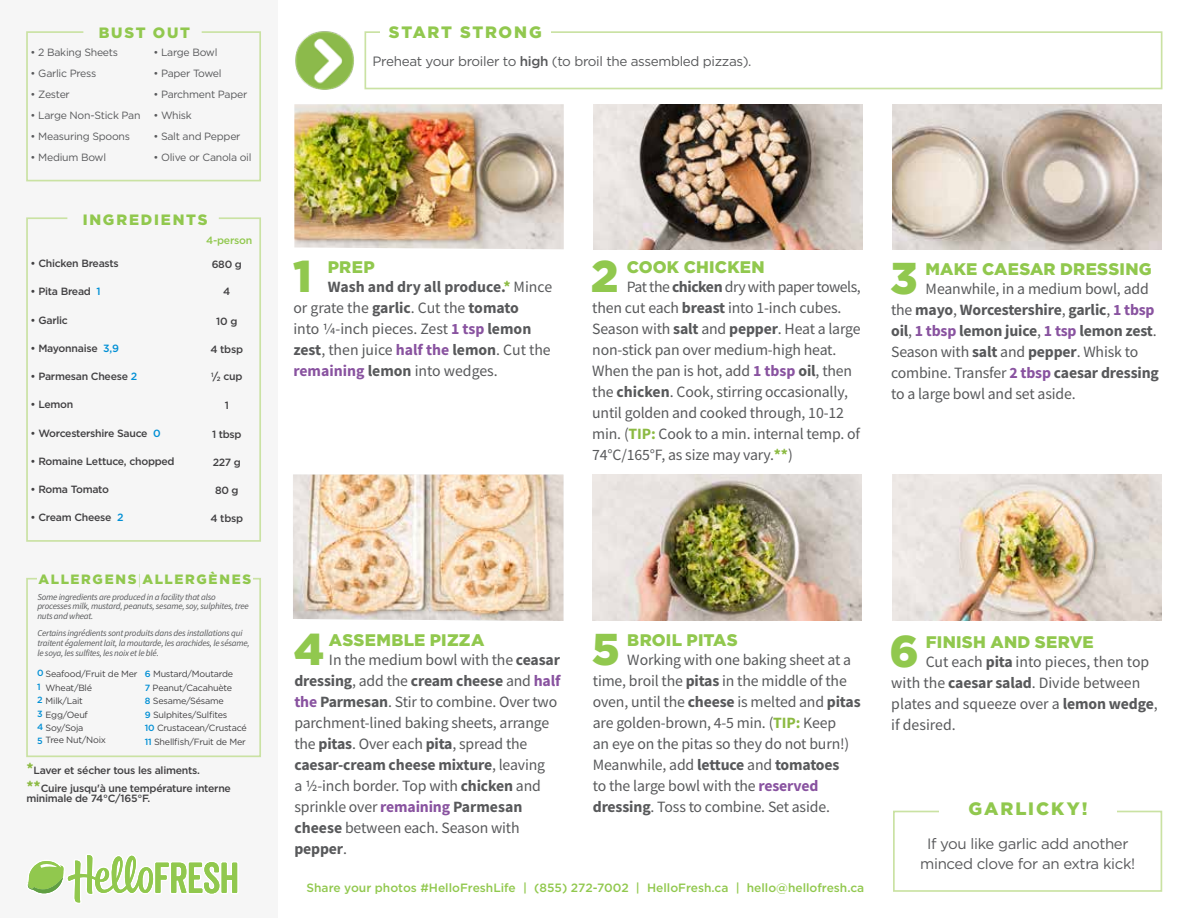
<style>
.page{position:relative;width:1188px;height:918px;background:#fff}
.page>*{position:absolute;margin:0;border:0;box-sizing:border-box;transform-origin:0 0}
.t1{font:900 44.55px "Gotham";color:#91c84e}
.t2{font:900 18px "Gotham";letter-spacing:.105em;color:#91c84e}
.t3{font:900 16.8px "Gotham";letter-spacing:.015em;color:#91c84e}
.t4{font:900 16.5px "Gotham";letter-spacing:.105em;color:#91c84e}
.t5{font:15.75px/21px "Source Sans Pro";letter-spacing:-.01em;color:#58595b}
.t6{font:15px/20.1px "Gotham";letter-spacing:-.025em;color:#58595b;text-align:center}
.t7{font:900 15px "Gotham";letter-spacing:.12em;color:#91c84e}
.t8{font:13.5px "Gotham";letter-spacing:-.025em;color:#58595b}
.t9{font:900 13.5px "Gotham";letter-spacing:.13em;color:#91c84e}
.t10{font:500 12px "Gotham";color:#91c84e}
.t11{font:500 10.5px/18px "Gotham";letter-spacing:-.025em;color:#414042}
.t12{font:10.5px "Gotham";letter-spacing:-.025em;color:#58595b}
.t13{font:500 10.5px "Gotham";letter-spacing:-.025em;color:#91c84e}
.t14{font:italic 9px/9.8px "Source Sans Pro";letter-spacing:-.025em;color:#58595b}
.t15{font:9px/13.5px "Gotham";letter-spacing:-.025em;color:#414042}
.t16{font:500 9px/13.5px "Gotham";color:#008fd5}
.s1{font-size:6.15px}
.s2{color:#008fd5}
.s3{font-family:"Source Sans Pro";font-weight:200}
.s4{font-weight:500;color:#008fd5}
.s5{font-family:"Source Sans Pro";font-weight:700;font-size:15.75px;color:#8cba42}
.s6{font-weight:500}
.s7{font-weight:700}
.s8{font-weight:700;color:#8cba42}
.s9{font-weight:700;color:#8953a0}
</style>
<div class="page">
<div style="left:0;top:0;width:278px;height:918px;background:#f6f6f6"></div>
<img style="left:294px;top:104px;width:270px;height:145px">
<img style="left:593px;top:104px;width:269px;height:145px">
<img style="left:593px;top:475px;width:269px;height:146px">
<img style="left:892px;top:475px;width:269px;height:146px">
<img style="left:293px;top:475px;width:270px;height:146px">
<img style="left:892px;top:105px;width:269px;height:145px">
<svg style="left:26px;top:31px;width:235px;height:151px"></svg>
<svg style="left:26px;top:217px;width:235px;height:325px"></svg>
<svg style="left:893px;top:810px;width:270px;height:82px"></svg>
<div style="left:940px;top:802px;width:177px;height:27px;background:#fff"></div>
<img style="left:295px;top:31px;width:70px;height:58px">
<svg style="left:26px;top:577px;width:235px;height:181px"></svg>
<div style="left:37px;top:574px;width:216px;height:19px;background:#f6f6f6"></div>
<div style="left:365px;top:31px;width:797px;height:58px;border:2px solid #cae2a3"></div>
<div style="left:380px;top:26px;width:171px;height:17px;background:#fff"></div>
<svg style="left:27px;top:855px;width:211px;height:48px"></svg>
<p class="t7" style="left:99px;top:24px;width:93px">BUST OUT</p>
<p class="t12" style="left:31px;top:46px;width:89px">• 2 Baking Sheets</p>
<p class="t12" style="left:31px;top:67px;width:67px">• Garlic Press</p>
<p class="t12" style="left:31px;top:88px;width:41px">• Zester</p>
<p class="t12" style="left:31px;top:109px;width:111px">• Large Non-Stick Pan</p>
<p class="t12" style="left:31px;top:130px;width:101px">• Measuring Spoons</p>
<p class="t12" style="left:31px;top:151px;width:77px">• Medium Bowl</p>
<p class="t12" style="left:153px;top:46px;width:66px">• Large Bowl</p>
<p class="t12" style="left:153px;top:67px;width:70px">• Paper Towel</p>
<p class="t12" style="left:153px;top:88px;width:95px">• Parchment Paper</p>
<p class="t12" style="left:153px;top:109px;width:40px">• Whisk</p>
<p class="t12" style="left:153px;top:130px;width:89px">• Salt and Pepper</p>
<p class="t12" style="left:153px;top:151px;width:100px">• Olive or Canola oil</p>
<p class="t7" style="left:83px;top:211px;width:126px">INGREDIENTS</p>
<p class="t11" style="left:31px;top:254px;width:90px">• Chicken Breasts</p>
<p class="t11" style="left:212px;top:255px;width:32px">680 g</p>
<p class="t11" style="left:223px;top:282px;width:9px">4</p>
<p class="t11" style="left:216px;top:312px;width:23px">10 g</p>
<p class="t11" style="left:210px;top:340px;width:34px">4 tbsp</p>
<p class="t11" style="left:211px;top:368px;width:33px"><sup>1</sup>/<span class="s1">2</span> cup</p>
<p class="t11" style="left:225px;top:396px;width:6px">1</p>
<p class="t11" style="left:212px;top:426px;width:31px">1 tbsp</p>
<p class="t11" style="left:213px;top:453px;width:30px">227 g</p>
<p class="t11" style="left:215px;top:481px;width:25px">80 g</p>
<p class="t11" style="left:211px;top:509px;width:34px">4 tbsp</p>
<p class="t13" style="left:206px;top:234px;width:48px">4-person</p>
<p class="t11" style="left:31px;top:282px;width:72px">• Pita Bread <span class="s2">1</span></p>
<p class="t11" style="left:31px;top:311px;width:39px">• Garlic</p>
<p class="t11" style="left:31px;top:339px;width:90px">• Mayonnaise <span class="s2">3,9</span></p>
<p class="t11" style="left:31px;top:367px;width:108px">• Parmesan Cheese <span class="s2">2</span></p>
<p class="t11" style="left:31px;top:395px;width:44px">• Lemon</p>
<p class="t11" style="left:31px;top:424px;width:132px">• Worcestershire Sauce <span class="s2">0</span></p>
<p class="t11" style="left:31px;top:452px;width:146px">• Romaine Lettuce, chopped</p>
<p class="t11" style="left:31px;top:480px;width:80px">• Roma Tomato</p>
<p class="t11" style="left:31px;top:508px;width:94px">• Cream Cheese <span class="s2">2</span></p>
<p class="t9" style="left:39px;top:571px;width:214px">ALLERGENS<span class="s3">|</span>ALLERGÈNES</p>
<p class="t14" style="left:37px;top:592px;width:213px">Some ingredients are produced in a facility that also processes milk, mustard, peanuts, sesame, soy, sulphites, tree nuts and wheat.</p>
<p class="t14" style="left:37px;top:628px;width:214px">Certains ingrédients sont produits dans des installations qui traitent également lait, la moutarde, les arachides, le sésame, le soya, les sulfites, les noix et le blé.</p>
<p class="t15" style="left:46px;top:667px;width:93px">Seafood/Fruit de Mer<br>Wheat/Blé<br>Milk/Lait<br>Egg/Oeuf<br>Soy/Soja</p>
<p class="t15" style="left:37px;top:733px;width:70px"><span class="s4">5</span> Tree Nut/Noix</p>
<p class="t16" style="left:37px;top:666px;width:8px">0<br>1<br>2<br>3<br>4</p>
<p class="t15" style="left:145px;top:667px;width:103px"><span class="s4">6</span> Mustard/Moutarde<br><span class="s4">7</span> Peanut/Cacahuète<br><span class="s4">8</span> Sesame/Sésame<br><span class="s4">9</span> Sulphites/Sulfites<br><span class="s4">10</span> Crustacean/Crustacé<br><span class="s4">11</span> Shellfish/Fruit de Mer</p>
<p class="t11" style="left:26px;top:761px;width:206px"><span class="s5">*</span>Laver et sécher tous les aliments. <span class="s5">**</span>Cuire jusqu'à une température interne</p>
<p class="t11" style="left:26px;top:789px;width:126px">minimale de 74°C/165°F.</p>
<p class="t4" style="left:389px;top:23px;width:154px">START STRONG</p>
<p class="t8" style="left:373px;top:52px;width:380px">Preheat your broiler to <span class="s6">high</span> (to broil the assembled pizzas).</p>
<h1 class="t1" style="left:293px;top:251px;width:20px">1</h1>
<p class="t3" style="left:328px;top:258px;width:48px">PREP</p>
<p class="t5" style="left:293px;top:276px;width:260px;text-indent:34px"><span class="s7">Wash and dry all produce.</span><span class="s8">*</span> Mince or grate the <span class="s7">garlic</span>. Cut the <span class="s7">tomato<br></span>into 1/4-inch pieces. Zest <span class="s9">1 tsp</span> <span class="s7">lemon zest</span>, then juice <span class="s9">half the</span> <span class="s7">lemon</span>. Cut the <span class="s9">remaining</span> <span class="s7">lemon</span> into wedges.</p>
<h1 class="t1" style="left:591px;top:251px;width:29px">2</h1>
<p class="t3" style="left:627px;top:258px;width:139px">COOK CHICKEN</p>
<p class="t5" style="left:592px;top:276px;width:270px;text-indent:34px">Pat the <span class="s7">chicken</span> dry with paper towels, then cut each <span class="s7">breast</span> into 1-inch cubes.<br>Season with <span class="s7">salt</span> and <span class="s7">pepper</span>. Heat a large non-stick pan over medium-high heat.<br>When the pan is hot, add <span class="s9">1 tbsp</span> <span class="s7">oil</span>, then the <span class="s7">chicken</span>. Cook, stirring occasionally, until golden and cooked through, 10-12 min. (<span class="s8">TIP:</span> Cook to a min. internal temp. of 74°C/165°F, as size may vary.<span class="s8">**</span>)</p>
<h1 class="t1" style="left:890px;top:252px;width:29px">3</h1>
<p class="t3" style="left:926px;top:259px;width:228px">MAKE CAESAR DRESSING</p>
<p class="t5" style="left:891px;top:278px;width:269px;text-indent:34px">Meanwhile, in a medium bowl, add the <span class="s7">mayo</span>, <span class="s7">Worcestershire</span>, <span class="s7">garlic</span>, <span class="s9">1 tbsp </span><span class="s7">oil</span>, <span class="s9">1 tbsp</span> <span class="s7">lemon juice</span>, <span class="s9">1 tsp</span> <span class="s7">lemon zest</span>.<br>Season with <span class="s7">salt</span> and <span class="s7">pepper</span>. Whisk to combine. Transfer <span class="s9">2 tbsp</span> <span class="s7">caesar dressing </span>to a large bowl and set aside.</p>
<h1 class="t1" style="left:294px;top:624px;width:32px">4</h1>
<p class="t3" style="left:329px;top:631px;width:157px">ASSEMBLE PIZZA</p>
<p class="t5" style="left:294px;top:649px;width:268px;text-indent:34px">In the medium bowl with the <span class="s7">ceasar dressing</span>, add the <span class="s7">cream cheese</span> and <span class="s9">half the</span> <span class="s7">Parmesan</span>. Stir to combine. Over two parchment-lined baking sheets, arrange the <span class="s7">pitas</span>. Over each <span class="s7">pita</span>, spread the <span class="s7">caesar-cream cheese mixture</span>, leaving<br>a 1/2-inch border. Top with <span class="s7">chicken</span> and sprinkle over <span class="s9">remaining</span> <span class="s7">Parmesan cheese</span> between each. Season with <span class="s7">pepper</span>.</p>
<h1 class="t1" style="left:592px;top:624px;width:30px">5</h1>
<p class="t3" style="left:627px;top:631px;width:112px">BROIL PITAS</p>
<p class="t5" style="left:593px;top:649px;width:269px;text-indent:34px">Working with one baking sheet at a time, broil the <span class="s7">pitas</span> in the middle of the oven, until the <span class="s7">cheese</span> is melted and <span class="s7">pitas </span>are golden-brown, 4-5 min. (<span class="s8">TIP:</span> Keep<br>an eye on the pitas so they do not burn!)<br>Meanwhile, add <span class="s7">lettuce</span> and <span class="s7">tomatoes<br></span>to the large bowl with the <span class="s9">reserved </span><span class="s7">dressing</span>. Toss to combine. Set aside.</p>
<h1 class="t1" style="left:889px;top:625px;width:31px">6</h1>
<p class="t3" style="left:926px;top:632px;width:170px">FINISH AND SERVE</p>
<p class="t5" style="left:891px;top:651px;width:268px;text-indent:34px">Cut each <span class="s7">pita</span> into pieces, then top with the <span class="s7">caesar salad</span>. Divide between plates and squeeze over a <span class="s7">lemon wedge</span>, if desired.</p>
<p class="t2" style="left:969px;top:798px;width:120px">GARLICKY!</p>
<p class="t6" style="left:920px;top:833px;width:216px">If you like garlic add another minced clove for an extra kick!</p>
<p class="t10" style="left:307px;top:880px;width:559px">Share your photos #HelloFreshLife | (855) 272-7002 | HelloFresh.ca | hello@hellofresh.ca</p>
</div>
